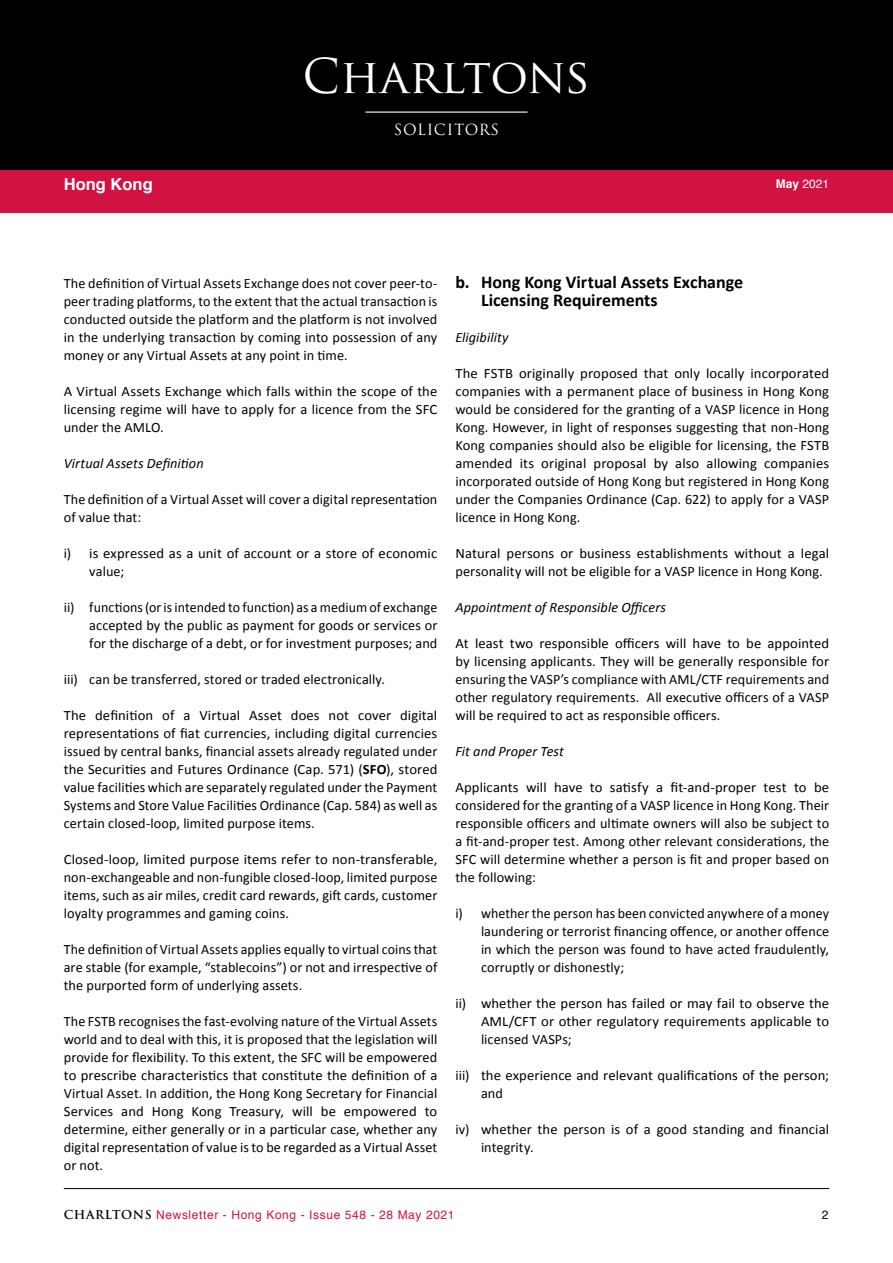
<style>
.page{position:relative;width:893px;height:1263px;background:#fff}
.page>*{position:absolute;margin:0;border:0;box-sizing:border-box;transform-origin:0 0}
.t1{font:46.8px "Trajan Pro";color:#fff}
.t2{font:700 18px/18px "Calibri";color:#000}
.t3{font:700 16.5px "Helvetica";color:#fff}
.t4{font:15px "Trajan Pro";letter-spacing:.04em;color:#fff}
.t5{font:14.25px/18px "Calibri";letter-spacing:.005em;color:#000;text-align:justify}
.t6{font:italic 14.25px "Calibri";letter-spacing:.005em;color:#000}
.t7{font:12px "Helvetica";letter-spacing:.05em;color:#d21242}
.t8{font:12px "Helvetica";color:#fff}
.t9{font:12px "Helvetica";color:#000}
.s1{font-weight:700}
.s2{font-family:"Trajan Pro";font-weight:700;color:#000}
</style>
<div class="page">
<div style="left:0;top:194px;width:893px;height:19px;background:#d21242"></div>
<hr style="left:64px;top:1188px;width:765px;height:1px;background:#000">
<div style="left:0;top:0;width:893px;height:170px;background:#000"></div>
<div style="left:0;top:170px;width:893px;height:32px;background:#d21242"></div>
<hr style="left:365px;top:112px;width:162px;height:1px;background:#fff">
<p class="t3" style="left:64px;top:171px;width:90px">Hong Kong</p>
<h1 class="t1" style="left:303px;top:47px;width:289px">Charltons</h1>
<p class="t4" style="left:394px;top:120px;width:107px">SOLICITORS</p>
<p class="t8" style="left:776px;top:175px;width:55px"><span class="s1">May</span> 2021</p>
<p class="t5" style="left:64px;top:274px;width:375px">The definition of Virtual Assets Exchange does not cover peer-to&shy;peer trading platforms, to the extent that the actual transaction is conducted outside the platform and the platform is not involved in the underlying transaction by coming into possession of any money or any Virtual Assets at any point in time.</p>
<p class="t5" style="left:64px;top:382px;width:375px">A Virtual Assets Exchange which falls within the scope of the licensing regime will have to apply for a licence from the SFC under the AMLO.</p>
<p class="t6" style="left:64px;top:454px;width:141px">Virtual Assets Definition</p>
<p class="t5" style="left:64px;top:490px;width:375px">The definition of a Virtual Asset will cover a digital representation of value that:</p>
<p class="t5" style="left:89px;top:544px;width:349px;text-indent:-26px">i) is expressed as a unit of account or a store of economic value;</p>
<p class="t5" style="left:89px;top:598px;width:350px;text-indent:-26px">ii) functions (or is intended to function) as a medium of exchange accepted by the public as payment for goods or services or for the discharge of a debt, or for investment purposes; and</p>
<p class="t5" style="left:64px;top:670px;width:323px">iii) can be transferred, stored or traded electronically.</p>
<p class="t5" style="left:64px;top:706px;width:375px">The definition of a Virtual Asset does not cover digital representations of fiat currencies, including digital currencies issued by central banks, financial assets already regulated under the Securities and Futures Ordinance (Cap. 571) (<span class="s1">SFO</span>), stored value facilities which are separately regulated under the Payment Systems and Store Value Facilities Ordinance (Cap. 584) as well as certain closed-loop, limited purpose items.</p>
<p class="t5" style="left:64px;top:850px;width:375px">Closed-loop, limited purpose items refer to non-transferable, non-exchangeable and non-fungible closed-loop, limited purpose items, such as air miles, credit card rewards, gift cards, customer loyalty programmes and gaming coins.</p>
<p class="t5" style="left:64px;top:940px;width:375px">The definition of Virtual Assets applies equally to virtual coins that are stable (for example, “stablecoins”) or not and irrespective of the purported form of underlying assets.</p>
<p class="t5" style="left:64px;top:1012px;width:375px">The FSTB recognises the fast-evolving nature of the Virtual Assets world and to deal with this, it is proposed that the legislation will provide for flexibility. To this extent, the SFC will be empowered to prescribe characteristics that constitute the definition of a Virtual Asset. In addition, the Hong Kong Secretary for Financial Services and Hong Kong Treasury, will be empowered to determine, either generally or in a particular case, whether any digital representation of value is to be regarded as a Virtual Asset or not.</p>
<p class="t2" style="left:481px;top:273px;width:264px;text-indent:-26px">b. Hong Kong Virtual Assets Exchange<br>Licensing Requirements</p>
<p class="t6" style="left:455px;top:328px;width:55px">Eligibility</p>
<p class="t5" style="left:455px;top:364px;width:375px">The FSTB originally proposed that only locally incorporated companies with a permanent place of business in Hong Kong would be considered for the granting of a VASP licence in Hong Kong. However, in light of responses suggesting that non-Hong Kong companies should also be eligible for licensing, the FSTB amended its original proposal by also allowing companies incorporated outside of Hong Kong but registered in Hong Kong under the Companies Ordinance (Cap. 622) to apply for a VASP licence in Hong Kong.</p>
<p class="t5" style="left:455px;top:544px;width:375px">Natural persons or business establishments without a legal personality will not be eligible for a VASP licence in Hong Kong.</p>
<p class="t6" style="left:455px;top:598px;width:212px">Appointment of Responsible Officers</p>
<p class="t5" style="left:455px;top:634px;width:375px">At least two responsible officers will have to be appointed by licensing applicants. They will be generally responsible for ensuring the VASP’s compliance with AML/CTF requirements and other regulatory requirements. All executive officers of a VASP will be required to act as responsible officers.</p>
<p class="t6" style="left:455px;top:742px;width:110px">Fit and Proper Test</p>
<p class="t5" style="left:455px;top:778px;width:375px">Applicants will have to satisfy a fit-and-proper test to be considered for the granting of a VASP licence in Hong Kong. Their responsible officers and ultimate owners will also be subject to a fit-and-proper test. Among other relevant considerations, the SFC will determine whether a person is fit and proper based on the following:</p>
<p class="t5" style="left:481px;top:904px;width:350px;text-indent:-26px">i) whether the person has been convicted anywhere of a money laundering or terrorist financing offence, or another offence in which the person was found to have acted fraudulently, corruptly or dishonestly;</p>
<p class="t5" style="left:481px;top:994px;width:350px;text-indent:-26px">ii) whether the person has failed or may fail to observe the AML/CFT or other regulatory requirements applicable to licensed VASPs;</p>
<p class="t5" style="left:481px;top:1066px;width:350px;text-indent:-26px">iii) the experience and relevant qualifications of the person; and</p>
<p class="t5" style="left:481px;top:1120px;width:350px;text-indent:-26px">iv) whether the person is of a good standing and financial integrity.</p>
<p class="t7" style="left:64px;top:1206px;width:392px"><span class="s2">CHARLTONS</span> Newsletter - Hong Kong - Issue 548 - 28 May 2021</p>
<p class="t9" style="left:822px;top:1206px;width:8px">2</p>
</div>
